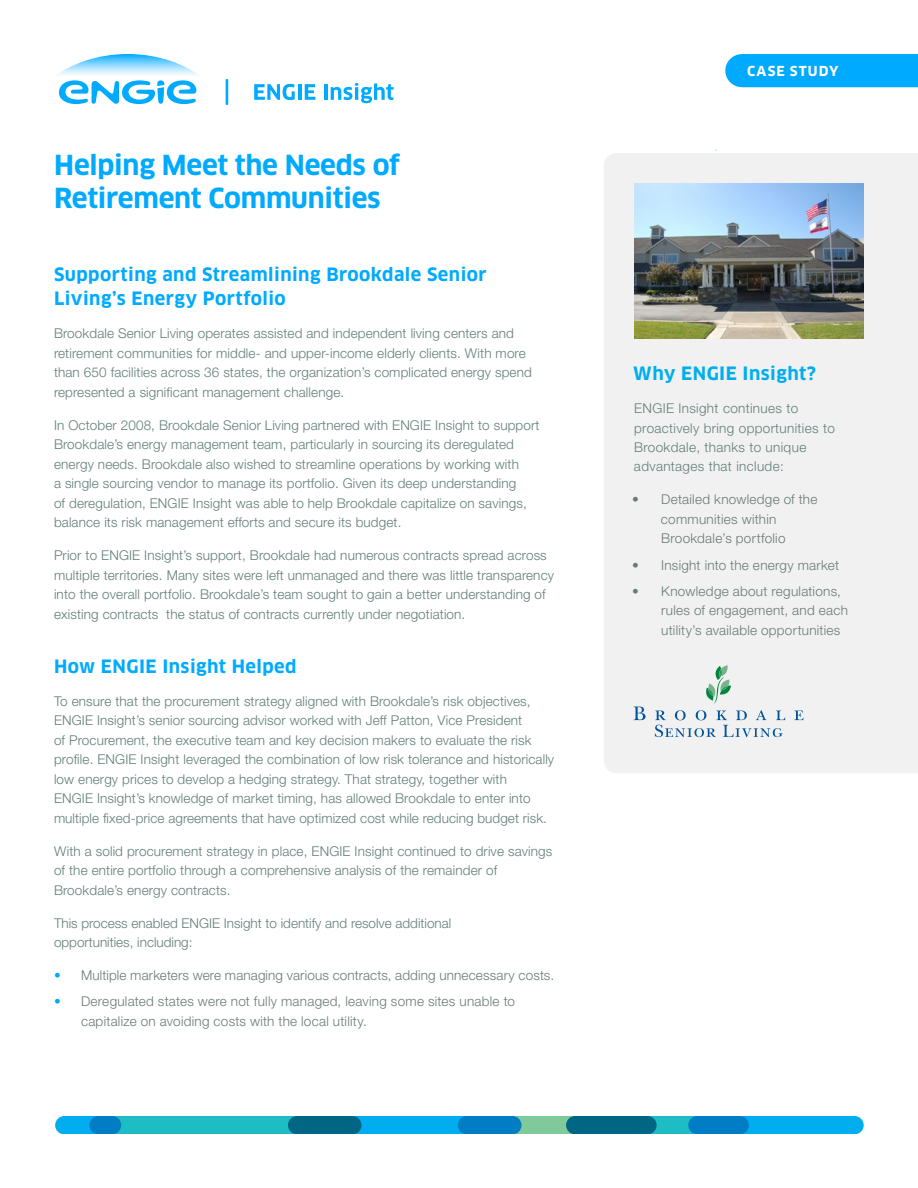
<style>
.page{position:relative;width:918px;height:1188px;background:#fff}
.page>*{position:absolute;margin:0;border:0;box-sizing:border-box;transform-origin:0 0}
.t1{font:700 27px/33px "Clan OT";letter-spacing:-.01em;color:#0af}
.t2{font:700 18px/24px "Clan OT";letter-spacing:.025em;color:#0af}
.t3{font:700 18px "Clan OT";letter-spacing:.025em;color:#00aeef}
.t4{font:300 13.5px/19.5px "Helvetica Neue";letter-spacing:.01em;color:#637e79}
.t5{font:300 13.5px/19.5px "Helvetica Neue";letter-spacing:.02em;color:#6b7a76}
.t6{font:300 13.5px/19.5px "Helvetica Neue LT Std";letter-spacing:.025em;color:#637e79}
.t7{font:700 13.5px "Clan OT";letter-spacing:.08em;color:#fff}
.s1{color:#0af}
</style>
<div class="page">
<div style="left:604px;top:153px;width:314px;height:620px;background:#f1f1f1"></div>
<svg style="left:705px;top:665px;width:26px;height:39px"></svg>
<svg style="left:634px;top:706px;width:12px;height:14px"></svg>
<svg style="left:794px;top:711px;width:9px;height:9px"></svg>
<svg style="left:655px;top:710px;width:130px;height:28px"></svg>
<div style="left:725px;top:54px;width:193px;height:33px;background:#0af"></div>
<div style="left:731px;top:1116px;width:133px;height:18px;background:#00adee;border-radius:9px"></div>
<div style="left:638px;top:1116px;width:69px;height:18px;background:#1ebcc5;border-radius:9px"></div>
<div style="left:503px;top:1116px;width:81px;height:18px;background:#80c99b;border-radius:9px"></div>
<div style="left:566px;top:1116px;width:91px;height:18px;background:#006683;border-radius:9px"></div>
<div style="left:343px;top:1116px;width:133px;height:18px;background:#00adee;border-radius:9px"></div>
<div style="left:103px;top:1116px;width:203px;height:18px;background:#1ebcc5;border-radius:9px"></div>
<div style="left:55px;top:1116px;width:53px;height:18px;background:#00adee;border-radius:9px"></div>
<div style="left:458px;top:1116px;width:64px;height:18px;background:#007dc4;border-radius:9px"></div>
<div style="left:288px;top:1116px;width:74px;height:18px;background:#006683;border-radius:9px"></div>
<div style="left:89px;top:1116px;width:32px;height:18px;background:#007dc4;border-radius:9px"></div>
<div style="left:688px;top:1116px;width:61px;height:18px;background:#007dc4;border-radius:9px"></div>
<hr style="left:226px;top:79px;width:2px;height:26px;background:#0af">
<svg style="left:254px;top:84px;width:41px;height:16px"></svg>
<hr style="left:298px;top:84px;width:3px;height:16px;background:#0af">
<svg style="left:305px;top:84px;width:10px;height:16px"></svg>
<hr style="left:324px;top:84px;width:3px;height:16px;background:#0af">
<svg style="left:331px;top:83px;width:63px;height:20px"></svg>
<svg style="left:57px;top:54px;width:141px;height:51px"></svg>
<img style="left:634px;top:184px;width:230px;height:155px">
<h1 class="t1" style="left:54px;top:149px;width:347px">Helping Meet the Needs of<br>Retirement Communities</h1>
<h2 class="t2" style="left:54px;top:263px;width:434px">Supporting and Streamlining Brookdale Senior<br>Living’s Energy Portfolio</h2>
<p class="t4" style="left:54px;top:323px;width:479px">Brookdale Senior Living operates assisted and independent living centers and retirement communities for middle- and upper-income elderly clients. With more than 650 facilities across 36 states, the organization’s complicated energy spend represented a significant management challenge.</p>
<p class="t4" style="left:54px;top:415px;width:487px">In October 2008, Brookdale Senior Living partnered with ENGIE Insight to support Brookdale’s energy management team, particularly in sourcing its deregulated energy needs. Brookdale also wished to streamline operations by working with<br>a single sourcing vendor to manage its portfolio. Given its deep understanding<br>of deregulation, ENGIE Insight was able to help Brookdale capitalize on savings, balance its risk management efforts and secure its budget.</p>
<p class="t4" style="left:54px;top:545px;width:502px">Prior to ENGIE Insight’s support, Brookdale had numerous contracts spread across multiple territories. Many sites were left unmanaged and there was little transparency into the overall portfolio. Brookdale’s team sought to gain a better understanding of existing contracts the status of contracts currently under negotiation.</p>
<h2 class="t2" style="left:54px;top:654px;width:244px">How ENGIE Insight Helped</h2>
<p class="t4" style="left:54px;top:691px;width:502px">To ensure that the procurement strategy aligned with Brookdale’s risk objectives, ENGIE Insight’s senior sourcing advisor worked with Jeff Patton, Vice President<br>of Procurement, the executive team and key decision makers to evaluate the risk profile. ENGIE Insight leveraged the combination of low risk tolerance and historically low energy prices to develop a hedging strategy. That strategy, together with<br>ENGIE Insight’s knowledge of market timing, has allowed Brookdale to enter into multiple fixed-price agreements that have optimized cost while reducing budget risk.</p>
<p class="t4" style="left:54px;top:841px;width:500px">With a solid procurement strategy in place, ENGIE Insight continued to drive savings of the entire portfolio through a comprehensive analysis of the remainder of<br>Brookdale’s energy contracts.</p>
<p class="t4" style="left:54px;top:913px;width:399px">This process enabled ENGIE Insight to identify and resolve additional opportunities, including:</p>
<p class="t5" style="left:54px;top:965px;width:502px"><span class="s1">•</span> Multiple marketers were managing various contracts, adding unnecessary costs.</p>
<p class="t5" style="left:81px;top:992px;width:436px;text-indent:-27px"><span class="s1">•</span> Deregulated states were not fully managed, leaving some sites unable to capitalize on avoiding costs with the local utility.</p>
<p class="t7" style="left:747px;top:63px;width:93px">CASE STUDY</p>
<h2 class="t3" style="left:633px;top:363px;width:184px">Why ENGIE Insight?</h2>
<p class="t6" style="left:634px;top:398px;width:202px">ENGIE Insight continues to proactively bring opportunities to<br>Brookdale, thanks to unique advantages that include:</p>
<p class="t5" style="left:661px;top:490px;width:158px;text-indent:-29px">• Detailed knowledge of the communities within<br>Brookdale’s portfolio</p>
<p class="t5" style="left:632px;top:555px;width:209px">• Insight into the energy market</p>
<p class="t5" style="left:661px;top:581px;width:188px;text-indent:-29px">• Knowledge about regulations, rules of engagement, and each utility’s available opportunities</p>
</div>
